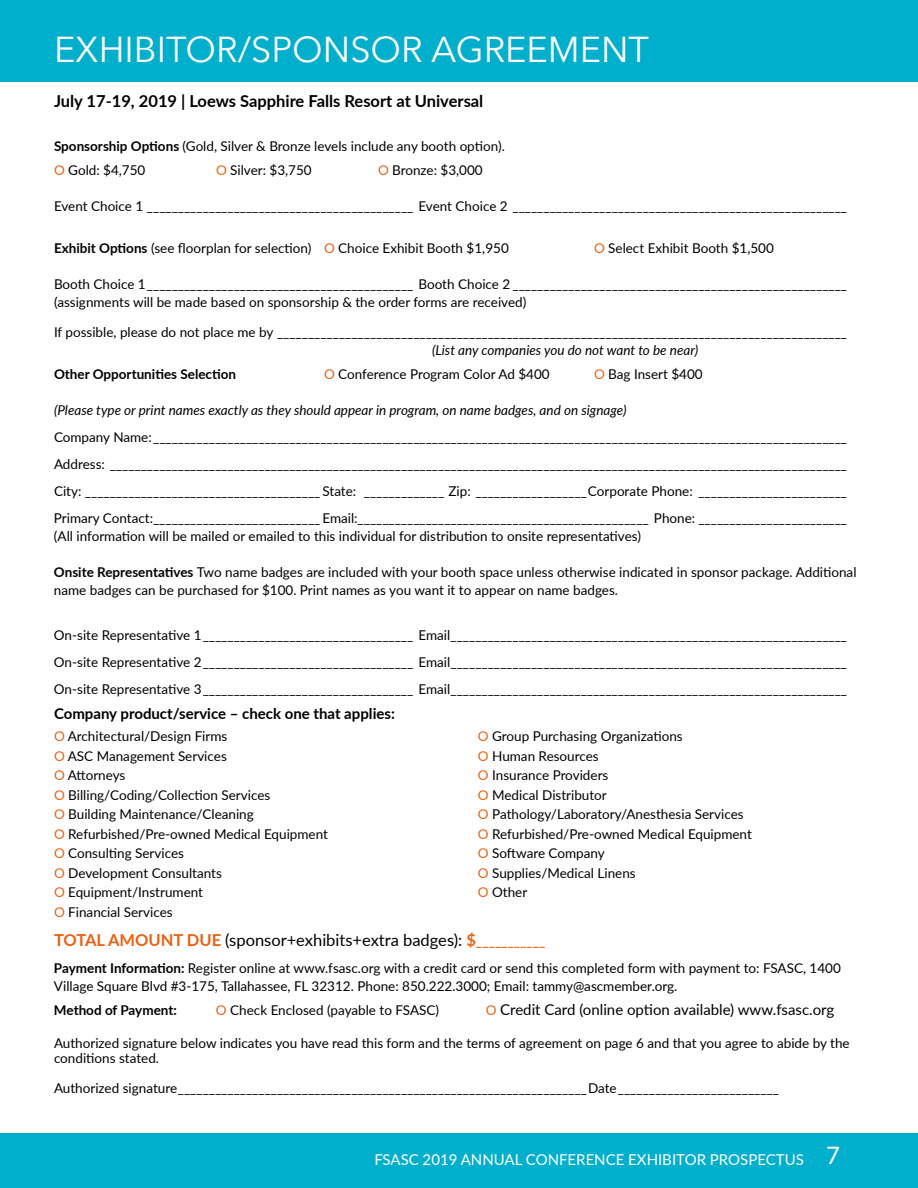
<style>
.page{position:relative;width:918px;height:1188px;background:#fff}
.page>*{position:absolute;margin:0;border:0;box-sizing:border-box;transform-origin:0 0}
.t1{font:36px "Avenir Next";color:#fff}
.t2{font:16.5px "Lato";color:#000}
.t3{font:700 16.5px "Lato";color:#000}
.t4{font:15px "Lato";color:#000}
.t5{font:15px "Lato";color:#fff}
.t6{font:700 15px "Lato";color:#000}
.t7{font:13.5px/19.5px "Lato";color:#000}
.t8{font:italic 13.5px "Lato";color:#000}
.t9{font:700 13.5px "Lato";color:#000}
.s1{font-weight:700}
.s2{color:#ea6212}
.s3{font-weight:700;color:#ea6212}
.s4{font-weight:700;font-size:13.5px;color:#ea6212}
.s5{font-size:13.5px;color:#ea6212}
.s6{font-size:24px}
</style>
<div class="page">
<div style="left:0;top:1133px;width:918px;height:55px;background:#00afcb"></div>
<div style="left:0;top:0;width:918px;height:82px;background:#00afcb"></div>
<h1 class="t1" style="left:54px;top:19px;width:597px">EXHIBITOR/SPONSOR AGREEMENT</h1>
<p class="t3" style="left:54px;top:89px;width:431px">July 17-19, 2019 | Loews Sapphire Falls Resort at Universal</p>
<p class="t7" style="left:54px;top:134px;width:452px;line-height:24px"><span class="s1">Sponsorship Options</span> (Gold, Silver &amp; Bronze levels include any booth option).<br><span class="s2">O</span> Gold: $4,750</p>
<p class="t7" style="left:216px;top:160px;width:97px"><span class="s2">O</span> Silver: $3,750</p>
<p class="t7" style="left:378px;top:160px;width:106px"><span class="s2">O</span> Bronze: $3,000</p>
<p class="t7" style="left:54px;top:196px;width:795px">Event Choice 1 ___________________________________________ Event Choice 2 ______________________________________________________</p>
<p class="t7" style="left:54px;top:238px;width:456px"><span class="s1">Exhibit Options</span> (see floorplan for selection) <span class="s2">O</span> Choice Exhibit Booth $1,950</p>
<p class="t7" style="left:594px;top:238px;width:181px"><span class="s2">O</span> Select Exhibit Booth $1,500</p>
<p class="t7" style="left:54px;top:275px;width:795px;line-height:18px">Booth Choice 1___________________________________________ Booth Choice 2 ______________________________________________________ (assignments will be made based on sponsorship &amp; the order forms are received)</p>
<p class="t7" style="left:54px;top:322px;width:795px">If possible, please do not place me by ____________________________________________________________________________________________</p>
<p class="t8" style="left:432px;top:341px;width:268px">(List any companies you do not want to be near)</p>
<p class="t9" style="left:54px;top:364px;width:184px">Other Opportunities Selection</p>
<p class="t7" style="left:324px;top:364px;width:227px"><span class="s2">O</span> Conference Program Color Ad $400</p>
<p class="t7" style="left:594px;top:364px;width:110px"><span class="s2">O</span> Bag Insert $400</p>
<p class="t8" style="left:54px;top:401px;width:574px">(Please type or print names exactly as they should appear in program, on name badges, and on signage)</p>
<p class="t7" style="left:54px;top:423px;width:795px;line-height:27px;text-align:justify">Company Name:________________________________________________________________________________________________________________ Address: _______________________________________________________________________________________________________________________ City: ______________________________________ State: _____________ Zip: __________________Corporate Phone: ________________________ Primary Contact:___________________________ Email:_______________________________________________ Phone: ________________________</p>
<p class="t7" style="left:54px;top:526px;width:589px">(All information will be mailed or emailed to this individual for distribution to onsite representatives)</p>
<p class="t7" style="left:54px;top:563px;width:804px;line-height:18px"><span class="s1">Onsite Representatives</span> Two name badges are included with your booth space unless otherwise indicated in sponsor package. Additional name badges can be purchased for $100. Print names as you want it to appear on name badges.</p>
<p class="t7" style="left:54px;top:621px;width:795px;line-height:27px;text-align:justify">On-site Representative 1__________________________________ Email________________________________________________________________ On-site Representative 2__________________________________ Email________________________________________________________________ On-site Representative 3__________________________________ Email________________________________________________________________</p>
<p class="t6" style="left:54px;top:702px;width:342px">Company product/service – check one that applies:</p>
<p class="t7" style="left:54px;top:726px;width:276px"><span class="s2">O</span> Architectural/Design Firms<br><span class="s2">O</span> ASC Management Services<br><span class="s2">O</span> Attorneys<br><span class="s2">O</span> Billing/Coding/Collection Services<br><span class="s2">O</span> Building Maintenance/Cleaning<br><span class="s2">O</span> Refurbished/Pre-owned Medical Equipment<br><span class="s2">O</span> Consulting Services<br><span class="s2">O</span> Development Consultants<br><span class="s2">O</span> Equipment/Instrument<br><span class="s2">O</span> Financial Services</p>
<p class="t7" style="left:478px;top:726px;width:276px"><span class="s2">O</span> Group Purchasing Organizations<br><span class="s2">O</span> Human Resources<br><span class="s2">O</span> Insurance Providers<br><span class="s2">O</span> Medical Distributor<br><span class="s2">O</span> Pathology/Laboratory/Anesthesia Services<br><span class="s2">O</span> Refurbished/Pre-owned Medical Equipment<br><span class="s2">O</span> Software Company<br><span class="s2">O</span> Supplies/Medical Linens<br><span class="s2">O</span> Other</p>
<p class="t2" style="left:54px;top:928px;width:493px"><span class="s3">TOTAL AMOUNT DUE</span> (sponsor+exhibits+extra badges): <span class="s3">$</span><span class="s4">___________</span></p>
<p class="t7" style="left:54px;top:959px;width:788px;line-height:18px"><span class="s1">Payment Information:</span> Register online at www.fsasc.org with a credit card or send this completed form with payment to: FSASC, 1400<br>Village Square Blvd #3-175, Tallahassee, FL 32312. Phone: 850.222.3000; Email: tammy@ascmember.org.</p>
<p class="t9" style="left:54px;top:1000px;width:124px">Method of Payment:</p>
<p class="t7" style="left:216px;top:1000px;width:225px"><span class="s2">O</span> Check Enclosed (payable to FSASC)</p>
<p class="t4" style="left:486px;top:999px;width:350px"><span class="s5">O</span> Credit Card (online option available) www.fsasc.org</p>
<p class="t7" style="left:54px;top:1035px;width:797px;line-height:15px">Authorized signature below indicates you have read this form and the terms of agreement on page 6 and that you agree to abide by the conditions stated.</p>
<p class="t7" style="left:54px;top:1078px;width:726px">Authorized signature__________________________________________________________________Date__________________________</p>
<p class="t5" style="left:374px;top:1149px;width:467px">FSASC 2019 ANNUAL CONFERENCE EXHIBITOR PROSPECTUS <span class="s6">7</span></p>
</div>
